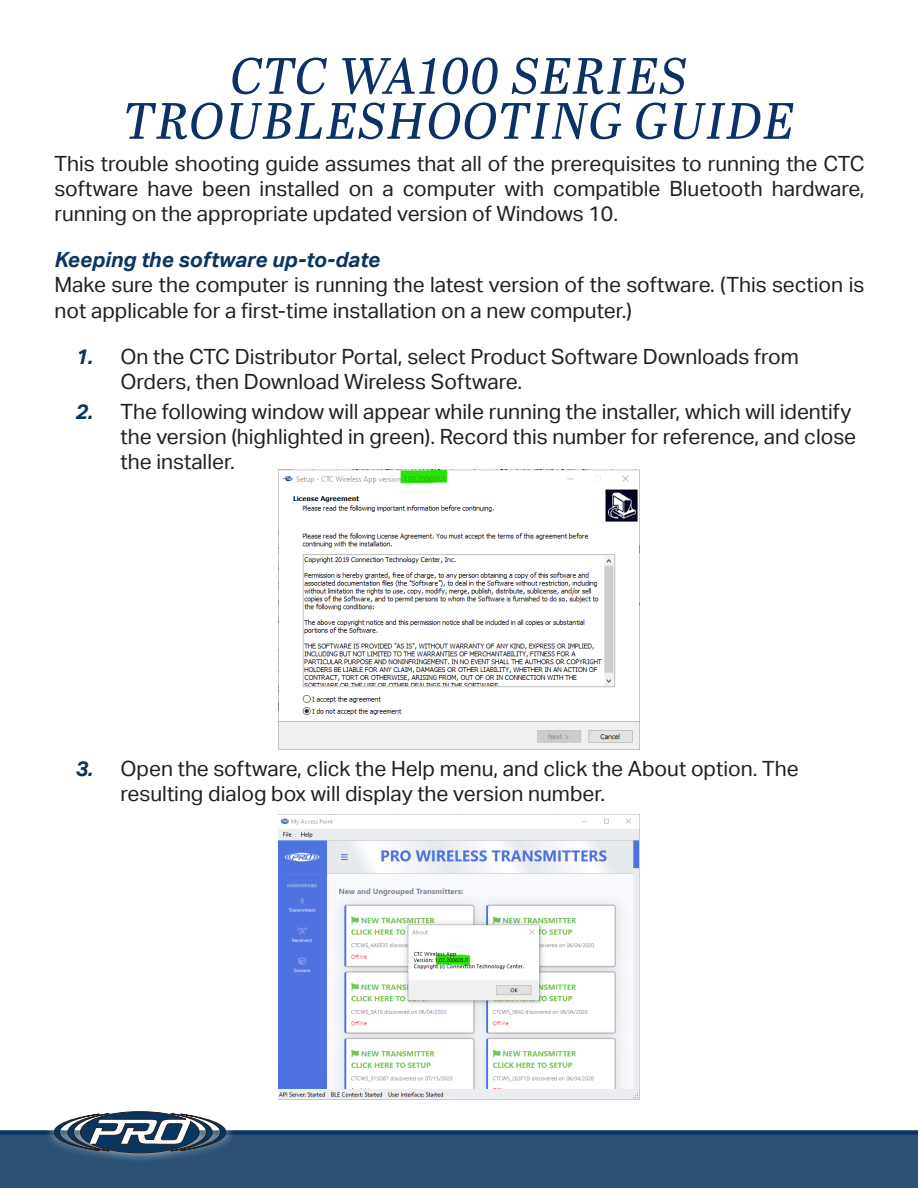
<style>
.page{position:relative;width:918px;height:1188px;background:#fff}
.page>*{position:absolute;margin:0;border:0;box-sizing:border-box;transform-origin:0 0}
.t1{font:italic 51px/45px "Abril Text";letter-spacing:.02em;color:#0d3166;text-align:center}
.Body{font:21px/25.2px "Aktiv Grotesk";color:#231f20}
.Body-2{font:italic 700 21px "Aktiv Grotesk";color:#0a355e}
.s1{font-weight:700;font-style:italic;color:#0a355e}
</style>
<div class="page">
<div style="left:0;top:1134px;width:918px;height:54px;background:#2d5374"></div>
<div style="left:0;top:1130px;width:918px;height:5px;background:#0a355e"></div>
<div style="left:45px;top:1102px;width:190px;height:61px;background:#fff;opacity:.75"></div>
<svg style="left:54px;top:1112px;width:172px;height:41px"></svg>
<img style="left:279px;top:470px;width:360px;height:279px">
<img style="left:279px;top:814px;width:360px;height:286px">
<p class="t1" style="left:123px;top:51px;width:673px">CTC WA100 SERIES<br>TROUBLESHOOTING GUIDE</p>
<p class="Body" style="left:55px;top:151px;width:812px;text-align:justify">This trouble shooting guide assumes that all of the prerequisites to running the CTC software have been installed on a computer with compatible Bluetooth hardware, running on the appropriate updated version of Windows 10.</p>
<p class="Body-2" style="left:55px;top:248px;width:327px">Keeping the software up-to-date</p>
<p class="Body" style="left:55px;top:273px;width:811px">Make sure the computer is running the latest version of the software. (This section is not applicable for a first-time installation on a new computer.)</p>
<p class="Body" style="left:121px;top:344px;width:680px;text-indent:-45px"><span class="s1">1.</span> On the CTC Distributor Portal, select Product Software Downloads from<br>Orders, then Download Wireless Software.</p>
<p class="Body" style="left:121px;top:399px;width:737px;text-indent:-45px"><span class="s1">2.</span> The following window will appear while running the installer, which will identify the version (highlighted in green). Record this number for reference, and close the installer.</p>
<p class="Body" style="left:121px;top:756px;width:680px;text-indent:-45px"><span class="s1">3.</span> Open the software, click the Help menu, and click the About option. The resulting dialog box will display the version number.</p>
</div>
